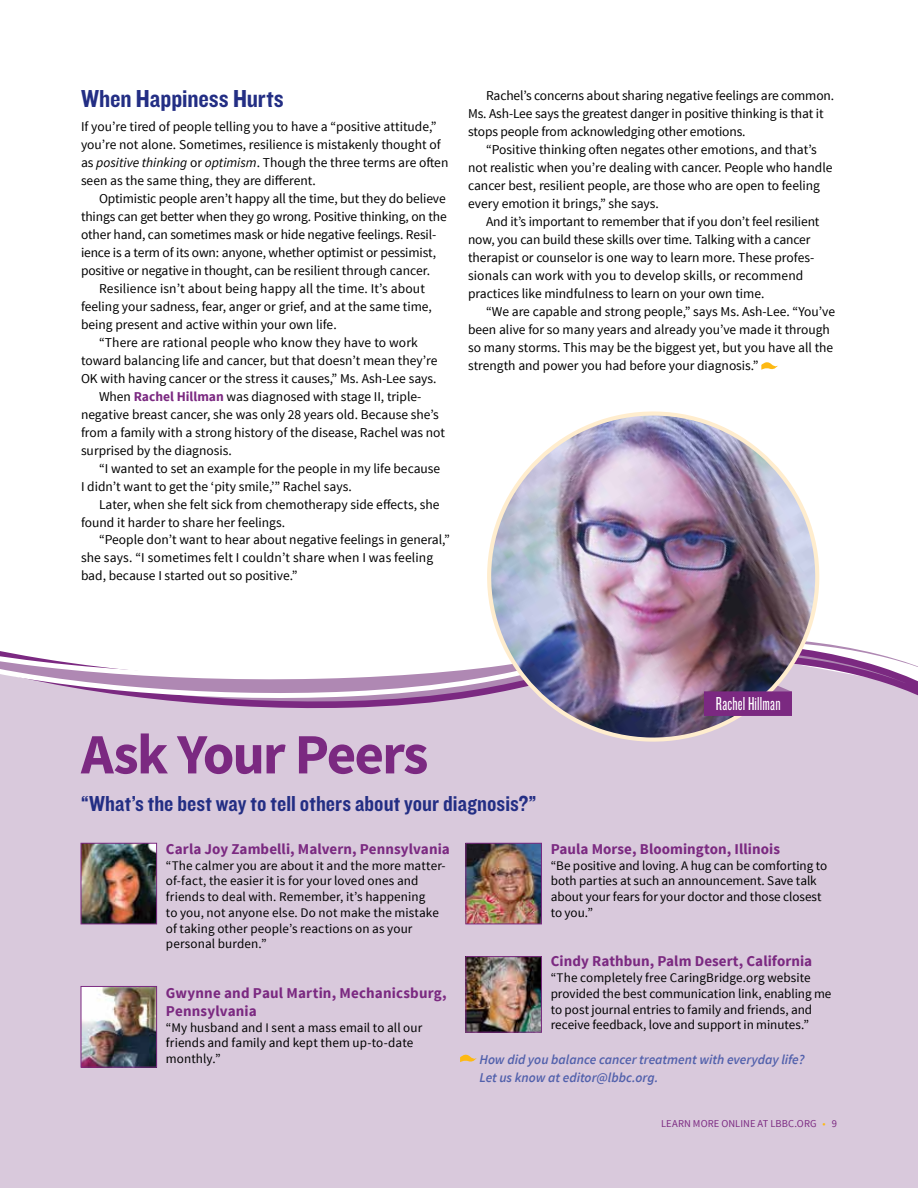
<style>
.page{position:relative;width:918px;height:1188px;background:#fff}
.page>*{position:absolute;margin:0;border:0;box-sizing:border-box;transform-origin:0 0}
.t1{font:700 57px "Source Sans Pro";letter-spacing:-.03em;color:#7b2981}
.t2{font:25.5px "Knockout HTF50 Welterweight";letter-spacing:-.005em;color:#232e84}
.t3{font:22.5px "Knockout HTF50 Welterweight";letter-spacing:.005em;color:#232e84}
.t4{font:19.5px "Knockout HTF27 Junior Bantamwt";letter-spacing:.01em;color:#fff}
.t5{font:700 15px/18px "Source Sans Pro";letter-spacing:.005em;color:#7b2981}
.t6{font:13.5px/18px "Source Sans Pro";color:#000}
.t7{font:italic 600 13.5px/18px "Source Sans Pro";color:#5261ac}
.t8{font:13.2px/15.8px "Source Sans Pro";letter-spacing:.005em;color:#000}
.t9{font:10.5px "Source Sans Pro";letter-spacing:.005em;color:#7b2981}
.s1{font-style:italic}
.s2{font-weight:700;color:#7b2981}
.s3{color:#fdb913}
</style>
<div class="page">
<div style="left:0;top:753px;width:918px;height:435px;background:#d9c9dc"></div>
<svg style="left:0;top:588px;width:918px;height:165px"></svg>
<svg style="left:0;top:607px;width:918px;height:113px"></svg>
<svg style="left:761px;top:362px;width:17px;height:8px"></svg>
<img style="left:83px;top:845px;width:72px;height:77px">
<div style="left:81px;top:843px;width:76px;height:81px;border:1px solid #7b2981"></div>
<svg style="left:460px;top:1052px;width:17px;height:11px"></svg>
<img style="left:83px;top:988px;width:72px;height:78px">
<div style="left:81px;top:986px;width:76px;height:82px;border:1px solid #7b2981"></div>
<img style="left:467px;top:845px;width:73px;height:77px">
<div style="left:465px;top:843px;width:77px;height:81px;border:1px solid #7b2981"></div>
<img style="left:467px;top:958px;width:73px;height:73px">
<div style="left:465px;top:956px;width:77px;height:77px;border:1px solid #7b2981"></div>
<img style="left:488px;top:411px;width:331px;height:333px">
<svg style="left:704px;top:682px;width:88px;height:34px;background:#75367c"></svg>
<h2 class="t2" style="left:81px;top:85px;width:204px">When Happiness Hurts</h2>
<p class="t6" style="left:81px;top:117px;width:369px">If you’re tired of people telling you to have a “positive attitude,” you’re not alone. Sometimes, resilience is mistakenly thought of as <span class="s1">positive thinking</span> or <span class="s1">optimism</span>. Though the three terms are often seen as the same thing, they are different.</p>
<p class="t6" style="left:99px;top:189px;width:348px">Optimistic people aren’t happy all the time, but they do believe</p>
<p class="t6" style="left:81px;top:207px;width:367px">things can get better when they go wrong. Positive thinking, on the</p>
<p class="t6" style="left:81px;top:225px;width:357px">other hand, can sometimes mask or hide negative feelings. Resil-</p>
<p class="t6" style="left:81px;top:243px;width:357px">ience is a term of its own: anyone, whether optimist or pessimist,</p>
<p class="t6" style="left:81px;top:261px;width:351px">positive or negative in thought, can be resilient through cancer.</p>
<p class="t6" style="left:99px;top:279px;width:327px">Resilience isn’t about being happy all the time. It’s about</p>
<p class="t6" style="left:81px;top:297px;width:352px">feeling your sadness, fear, anger or grief, and at the same time,</p>
<p class="t6" style="left:81px;top:315px;width:257px">being present and active within your own life.</p>
<p class="t6" style="left:99px;top:333px;width:320px">“There are rational people who know they have to work</p>
<p class="t6" style="left:81px;top:351px;width:358px">toward balancing life and cancer, but that doesn’t mean they’re</p>
<p class="t6" style="left:81px;top:369px;width:357px">OK with having cancer or the stress it causes,” Ms. Ash-Lee says.</p>
<p class="t6" style="left:99px;top:387px;width:324px">When <span class="s2">Rachel Hillman</span> was diagnosed with stage II, triple-</p>
<p class="t6" style="left:81px;top:405px;width:359px">negative breast cancer, she was only 28 years old. Because she’s</p>
<p class="t6" style="left:81px;top:423px;width:366px">from a family with a strong history of the disease, Rachel was not</p>
<p class="t6" style="left:81px;top:441px;width:152px">surprised by the diagnosis.</p>
<p class="t6" style="left:99px;top:459px;width:343px">“I wanted to set an example for the people in my life because</p>
<p class="t6" style="left:81px;top:477px;width:272px">I didn’t want to get the ‘pity smile,’” Rachel says.</p>
<p class="t6" style="left:99px;top:495px;width:342px">Later, when she felt sick from chemotherapy side effects, she</p>
<p class="t6" style="left:81px;top:513px;width:206px">found it harder to share her feelings.</p>
<p class="t6" style="left:99px;top:531px;width:352px">“People don’t want to hear about negative feelings in general,”</p>
<p class="t6" style="left:81px;top:549px;width:354px">she says. “I sometimes felt I couldn’t share when I was feeling</p>
<p class="t6" style="left:81px;top:567px;width:218px">bad, because I started out so positive.”</p>
<p class="t6" style="left:468px;top:86px;width:368px;text-indent:18px">Rachel’s concerns about sharing negative feelings are common.<br>Ms. Ash-Lee says the greatest danger in positive thinking is that it stops people from acknowledging other emotions.</p>
<p class="t6" style="left:468px;top:140px;width:366px;text-indent:18px">“Positive thinking often negates other emotions, and that’s not realistic when you’re dealing with cancer. People who handle cancer best, resilient people, are those who are open to feeling every emotion it brings,” she says.</p>
<p class="t6" style="left:468px;top:212px;width:353px;text-indent:18px">And it’s important to remember that if you don’t feel resilient now, you can build these skills over time. Talking with a cancer therapist or counselor is one way to learn more. These profes&shy;sionals can work with you to develop skills, or recommend practices like mindfulness to learn on your own time.</p>
<p class="t6" style="left:468px;top:302px;width:369px;text-indent:18px">“We are capable and strong people,” says Ms. Ash-Lee. “You’ve been alive for so many years and already you’ve made it through so many storms. This may be the biggest yet, but you have all the strength and power you had before your diagnosis.”</p>
<h1 class="t1" style="left:81px;top:718px;width:349px">Ask Your Peers</h1>
<h3 class="t4" style="left:716px;top:694px;width:66px">Rachel Hillman</h3>
<h3 class="t3" style="left:81px;top:791px;width:457px">“What’s the best way to tell others about your diagnosis?”</h3>
<p class="t5" style="left:166px;top:840px;width:285px">Carla Joy Zambelli, Malvern, Pennsylvania</p>
<p class="t8" style="left:166px;top:858px;width:281px">“The calmer you are about it and the more matter&shy;of-fact, the easier it is for your loved ones and friends to deal with. Remember, it’s happening<br>to you, not anyone else. Do not make the mistake of taking other people’s reactions on as your personal burden.”</p>
<p class="t5" style="left:166px;top:984px;width:282px">Gwynne and Paul Martin, Mechanicsburg,<br>Pennsylvania</p>
<p class="t8" style="left:166px;top:1020px;width:258px">“My husband and I sent a mass email to all our friends and family and kept them up-to-date monthly.”</p>
<p class="t5" style="left:551px;top:840px;width:231px">Paula Morse, Bloomington, Illinois</p>
<p class="t8" style="left:551px;top:858px;width:278px">“Be positive and loving. A hug can be comforting to both parties at such an announcement. Save talk about your fears for your doctor and those closest to you.”</p>
<p class="t5" style="left:551px;top:953px;width:263px">Cindy Rathbun, Palm Desert, California</p>
<p class="t8" style="left:551px;top:970px;width:282px">“The completely free CaringBridge.org website provided the best communication link, enabling me to post journal entries to family and friends, and receive feedback, love and support in minutes.”</p>
<p class="t7" style="left:479px;top:1050px;width:327px">How did you balance cancer treatment with everyday life?<br>Let us know at editor@lbbc.org.</p>
<p class="t9" style="left:661px;top:1117px;width:177px">LEARN MORE ONLINE AT LBBC.ORG <span class="s3">•</span> 9</p>
</div>
